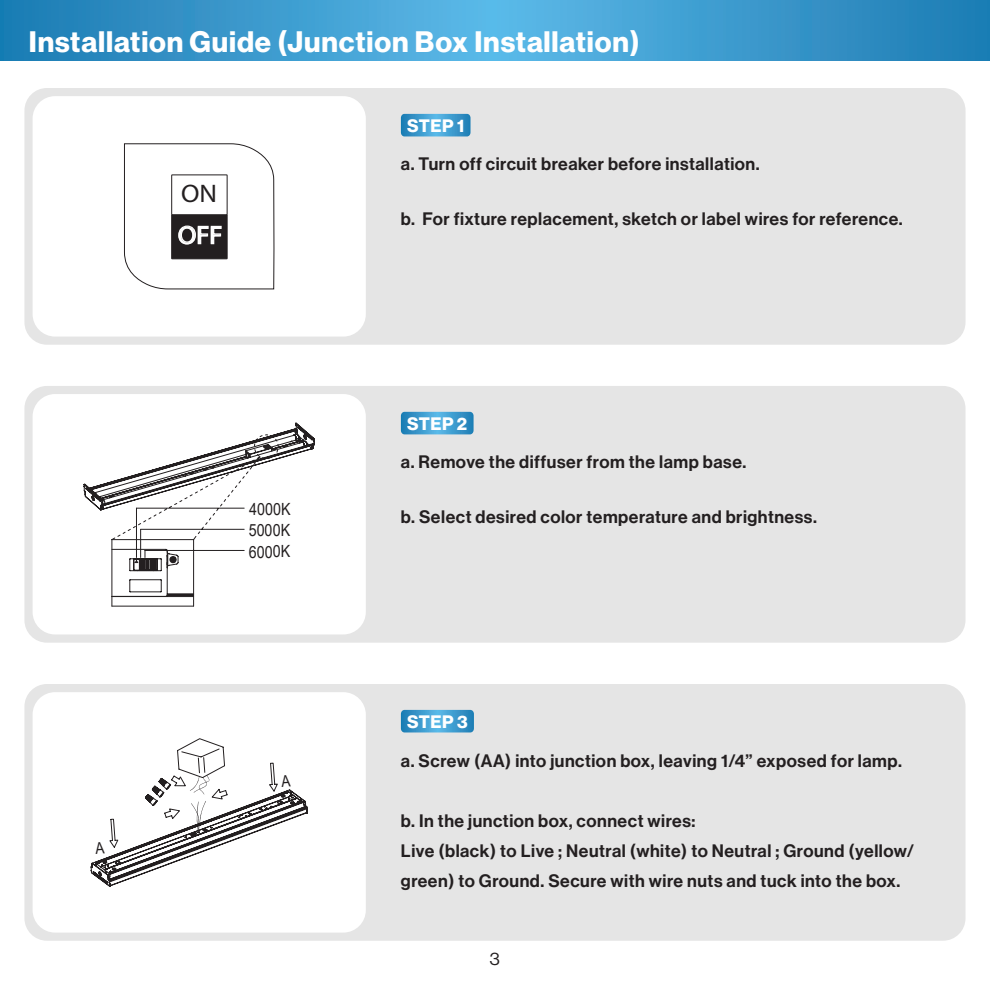
<style>
.page{position:relative;width:990px;height:990px;background:#fff}
.page>*{position:absolute;margin:0;border:0;box-sizing:border-box;transform-origin:0 0}
.t1{font:29px "N Haas Grotesk DS Pro 75 Bd";letter-spacing:.03em;color:#fff}
.t2{font:25.5px "Myriad Pro";color:#fff;scale:1.05 1}
.t3{font:25.5px "Myriad Pro";color:#231f20;scale:1.05 1}
.t4{font:17.75px "N Haas Grotesk DS Pro 65 Md";letter-spacing:.03em;color:#231f20}
.t5{font:17.75px "N Haas Grotesk DS Pro 75 Bd";letter-spacing:.03em;color:#fff}
.t6{font:17.75px "N Haas Grotesk DS Pro 55 Rg";color:#231f20}
.t7{font:16.75px/21.2px "Arial";color:#231f20;text-align:justify;scale:.85 1}
</style>
<div class="page">
<div style="left:24px;top:88px;width:942px;height:257px;background:#e5e5e5;border-radius:22px"></div>
<div style="left:24px;top:386px;width:942px;height:257px;background:#e5e5e5;border-radius:22px"></div>
<div style="left:24px;top:684px;width:942px;height:257px;background:#e5e5e5;border-radius:22px"></div>
<div style="left:33px;top:394px;width:333px;height:240px;background:#fff;border-radius:22px"></div>
<div style="left:33px;top:692px;width:333px;height:241px;background:#fff;border-radius:22px"></div>
<div style="left:33px;top:96px;width:333px;height:241px;background:#fff;border-radius:22px"></div>
<svg style="left:401px;top:114px;width:70px;height:22px;background:#3d9acd"></svg>
<svg style="left:401px;top:412px;width:73px;height:22px;background:#3d9acd"></svg>
<svg style="left:401px;top:710px;width:73px;height:22px;background:#3c9acd"></svg>
<svg style="left:0;top:0;width:990px;height:61px;background:#3b99cd"></svg>
<svg style="left:84px;top:423px;width:230px;height:184px"></svg>
<svg style="left:124px;top:143px;width:151px;height:147px"></svg>
<svg style="left:91px;top:738px;width:217px;height:149px"></svg>
<p class="t1" style="left:29px;top:25px;width:612px">Installation Guide (Junction Box Installation)</p>
<p class="t5" style="left:407px;top:115px;width:59px">STEP 1</p>
<h2 class="t3" style="left:181px;top:178px;width:36px">ON</h2>
<h2 class="t2" style="left:178px;top:219px;width:44px">OFF</h2>
<p class="t7" style="left:249px;top:499px;width:51px">4000K 5000K 6000K</p>
<p class="t4" style="left:401px;top:154px;width:360px">a. Turn off circuit breaker before installation.</p>
<p class="t4" style="left:401px;top:208px;width:503px">b. For fixture replacement, sketch or label wires for reference.</p>
<p class="t5" style="left:407px;top:413px;width:62px">STEP 2</p>
<p class="t4" style="left:401px;top:452px;width:347px">a. Remove the diffuser from the lamp base.</p>
<p class="t4" style="left:401px;top:506px;width:418px">b. Select desired color temperature and brightness.</p>
<p class="t5" style="left:407px;top:711px;width:62px">STEP 3</p>
<p class="t4" style="left:401px;top:750px;width:502px">a. Screw (AA) into junction box, leaving 1/4” exposed for lamp.</p>
<p class="t4" style="left:401px;top:810px;width:296px">b. In the junction box, connect wires:</p>
<p class="t4" style="left:401px;top:840px;width:515px">Live (black) to Live ; Neutral (white) to Neutral ; Ground (yellow/</p>
<p class="t4" style="left:401px;top:871px;width:501px">green) to Ground. Secure with wire nuts and tuck into the box.</p>
<p class="t6" style="left:490px;top:949px;width:12px">3</p>
</div>
